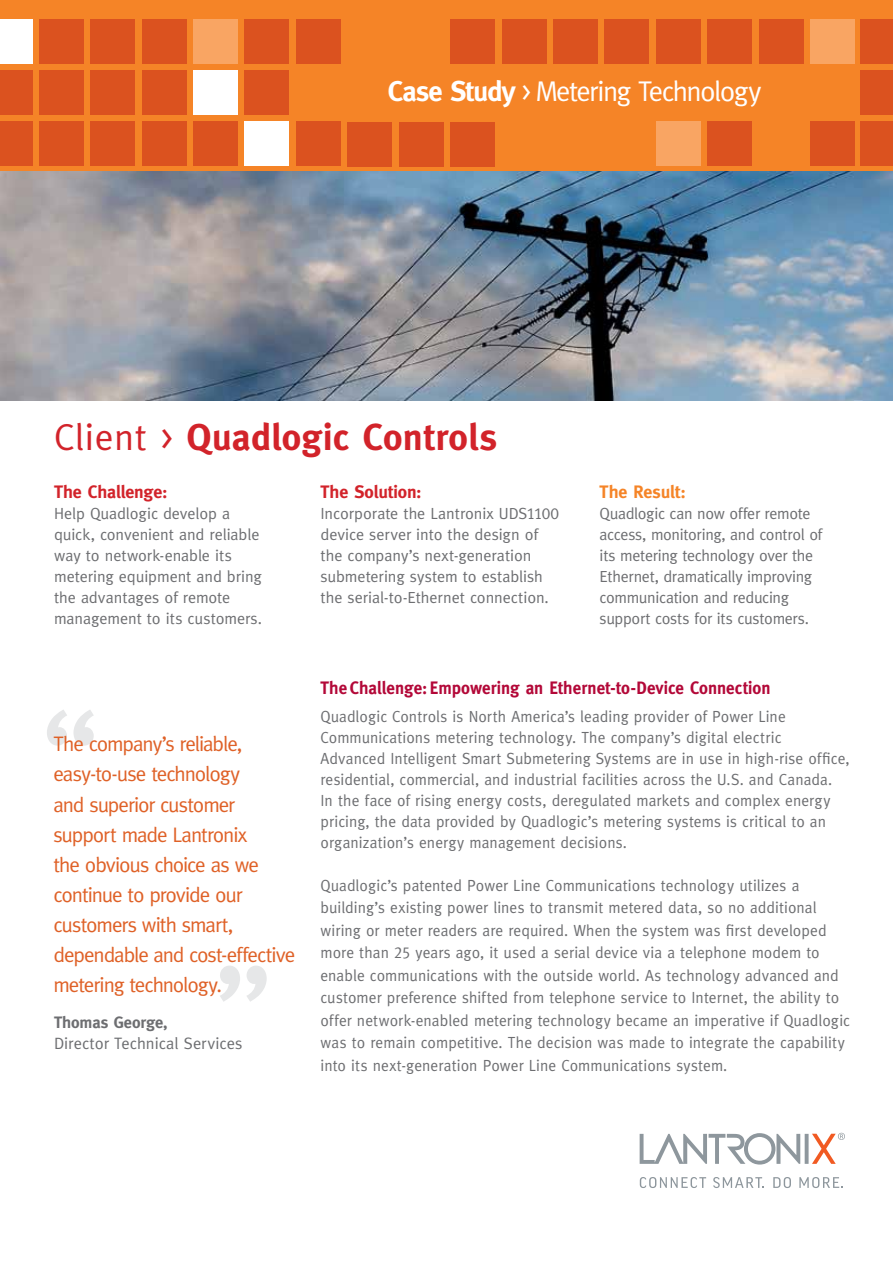
<style>
.page{position:relative;width:893px;height:1263px;background:#fff}
.page>*{position:absolute;margin:0;border:0;box-sizing:border-box;transform-origin:0 0}
.t1{font:135px "Meta";color:#e6e7e8}
.t2{font:700 37.5px "Meta";letter-spacing:.005em;color:#d2232a}
.t3{font:28.5px "Meta";letter-spacing:-.055em;color:#fff}
.t4{font:21px/30px "Meta";letter-spacing:-.05em;color:#df6127}
.t5{font:700 18px "Meta";color:#b30838;scale:.95 1}
.t6{font:700 18px "Meta";letter-spacing:-.01em;color:#d2232a}
.t7{font:700 18px "Meta";letter-spacing:-.01em;color:#f58427}
.t8{font:16.5px "Meta";color:#6d6e71}
.t9{font:700 16.5px "Meta";letter-spacing:-.005em;color:#6d6e71}
.t10{font:16.2px/22.5px "Meta";letter-spacing:.005em;color:#6d6e71;scale:.96 1}
.t11{font:16.2px/21px "Meta";letter-spacing:.005em;color:#6d6e71}
.t12{font:16.2px/21px "Meta";letter-spacing:-.02em;color:#6d6e71}
.s1{font-weight:700}
.s2{font-weight:400}
.s3{font-family:"Meta Caps"}
</style>
<div class="page">
<div style="left:0;top:0;width:893px;height:185px;background:#f58427"></div>
<div style="left:0;top:20px;width:32px;height:44px;background:#fff"></div>
<div style="left:193px;top:20px;width:45px;height:44px;background:#f9a563"></div>
<div style="left:245px;top:121px;width:44px;height:44px;background:#fff"></div>
<div style="left:810px;top:20px;width:45px;height:44px;background:#f9a563"></div>
<div style="left:656px;top:122px;width:45px;height:44px;background:#f9a563"></div>
<div style="left:0;top:71px;width:32px;height:44px;background:#db521f"></div>
<div style="left:0;top:121px;width:32px;height:44px;background:#db521f"></div>
<div style="left:39px;top:20px;width:45px;height:44px;background:#db521f"></div>
<div style="left:39px;top:71px;width:45px;height:44px;background:#db521f"></div>
<div style="left:39px;top:121px;width:45px;height:44px;background:#db521f"></div>
<div style="left:90px;top:20px;width:45px;height:44px;background:#db521f"></div>
<div style="left:90px;top:71px;width:45px;height:44px;background:#db521f"></div>
<div style="left:90px;top:121px;width:45px;height:44px;background:#db521f"></div>
<div style="left:142px;top:20px;width:44px;height:44px;background:#db521f"></div>
<div style="left:142px;top:71px;width:44px;height:44px;background:#db521f"></div>
<div style="left:142px;top:121px;width:44px;height:44px;background:#db521f"></div>
<div style="left:193px;top:71px;width:45px;height:44px;background:#fff"></div>
<div style="left:193px;top:121px;width:45px;height:44px;background:#db521f"></div>
<div style="left:245px;top:20px;width:44px;height:44px;background:#db521f"></div>
<div style="left:296px;top:20px;width:45px;height:44px;background:#db521f"></div>
<div style="left:450px;top:20px;width:45px;height:44px;background:#db521f"></div>
<div style="left:502px;top:20px;width:44px;height:44px;background:#db521f"></div>
<div style="left:553px;top:20px;width:45px;height:44px;background:#db521f"></div>
<div style="left:604px;top:20px;width:45px;height:44px;background:#db521f"></div>
<div style="left:656px;top:20px;width:45px;height:44px;background:#db521f"></div>
<div style="left:707px;top:20px;width:45px;height:44px;background:#db521f"></div>
<div style="left:759px;top:20px;width:44px;height:44px;background:#db521f"></div>
<div style="left:810px;top:121px;width:45px;height:44px;background:#db521f"></div>
<div style="left:861px;top:20px;width:32px;height:44px;background:#db521f"></div>
<div style="left:861px;top:71px;width:32px;height:44px;background:#db521f"></div>
<div style="left:861px;top:121px;width:32px;height:44px;background:#db521f"></div>
<div style="left:296px;top:121px;width:45px;height:44px;background:#db521f"></div>
<div style="left:347px;top:122px;width:45px;height:44px;background:#db521f"></div>
<div style="left:399px;top:122px;width:44px;height:44px;background:#db521f"></div>
<div style="left:450px;top:122px;width:45px;height:44px;background:#db521f"></div>
<div style="left:707px;top:122px;width:45px;height:44px;background:#db521f"></div>
<div style="left:245px;top:71px;width:44px;height:44px;background:#db521f"></div>
<svg style="left:640px;top:1133px;width:205px;height:31px"></svg>
<svg style="left:640px;top:1177px;width:66px;height:11px"></svg>
<svg style="left:713px;top:1177px;width:50px;height:11px"></svg>
<svg style="left:773px;top:1177px;width:18px;height:11px"></svg>
<svg style="left:799px;top:1177px;width:44px;height:11px"></svg>
<img style="left:0;top:172px;width:893px;height:228px">
<h3 class="t3" style="left:388px;top:75px;width:375px"><span class="s1">Case Study</span> &gt; Metering Technology</h3>
<h2 class="t2" style="left:54px;top:416px;width:445px"><span class="s2">Client &gt;</span> Quadlogic Controls</h2>
<p class="t6" style="left:320px;top:481px;width:103px">The Solution:</p>
<p class="t11" style="left:320px;top:503px;width:240px">Incorporate the Lantronix UDS<span class="s3">1100 </span>device server into the design of the company’s next-generation submetering system to establish the serial-to-Ethernet connection.</p>
<p class="t6" style="left:54px;top:481px;width:115px">The Challenge:</p>
<p class="t11" style="left:54px;top:503px;width:210px">Help Quadlogic develop a quick, convenient and reliable way to network-enable its metering equipment and bring the advantages of remote management to its customers.</p>
<p class="t7" style="left:600px;top:481px;width:88px">The Result:</p>
<p class="t12" style="left:600px;top:503px;width:224px">Quadlogic can now offer remote access, monitoring, and control of its metering technology over the<br>Ethernet, dramatically improving communication and reducing support costs for its customers.</p>
<h1 class="t1" style="left:40px;top:680px;width:63px">“</h1>
<p class="t4" style="left:53px;top:729px;width:243px">The company’s reliable, easy-to-use technology<br>and superior customer support made Lantronix<br>the obvious choice as we continue to provide our customers with smart, dependable and cost-effective metering technology.</p>
<h1 class="t1" style="left:213px;top:935px;width:63px">”</h1>
<p class="t9" style="left:54px;top:1013px;width:115px">Thomas George,</p>
<p class="t8" style="left:54px;top:1034px;width:190px">Director Technical Services</p>
<p class="t5" style="left:320px;top:678px;width:475px">The Challenge: Empowering an Ethernet-to-Device Connection</p>
<p class="t10" style="left:320px;top:706px;width:553px;line-height:21px">Quadlogic Controls is North America’s leading provider of Power Line Communications metering technology. The company’s digital electric Advanced Intelligent Smart Submetering Systems are in use in high-rise office, residential, commercial, and industrial facilities across the U.S. and Canada.<br>In the face of rising energy costs, deregulated markets and complex energy pricing, the data provided by Quadlogic’s metering systems is critical to an organization’s energy management decisions.</p>
<p class="t10" style="left:320px;top:874px;width:553px">Quadlogic’s patented Power Line Communications technology utilizes a building’s existing power lines to transmit metered data, so no additional wiring or meter readers are required. When the system was first developed more than <span class="s3">25</span> years ago, it used a serial device via a telephone modem to enable communications with the outside world. As technology advanced and customer preference shifted from telephone service to Internet, the ability to offer network-enabled metering technology became an imperative if Quadlogic was to remain competitive. The decision was made to integrate the capability into its next-generation Power Line Communications system.</p>
</div>
